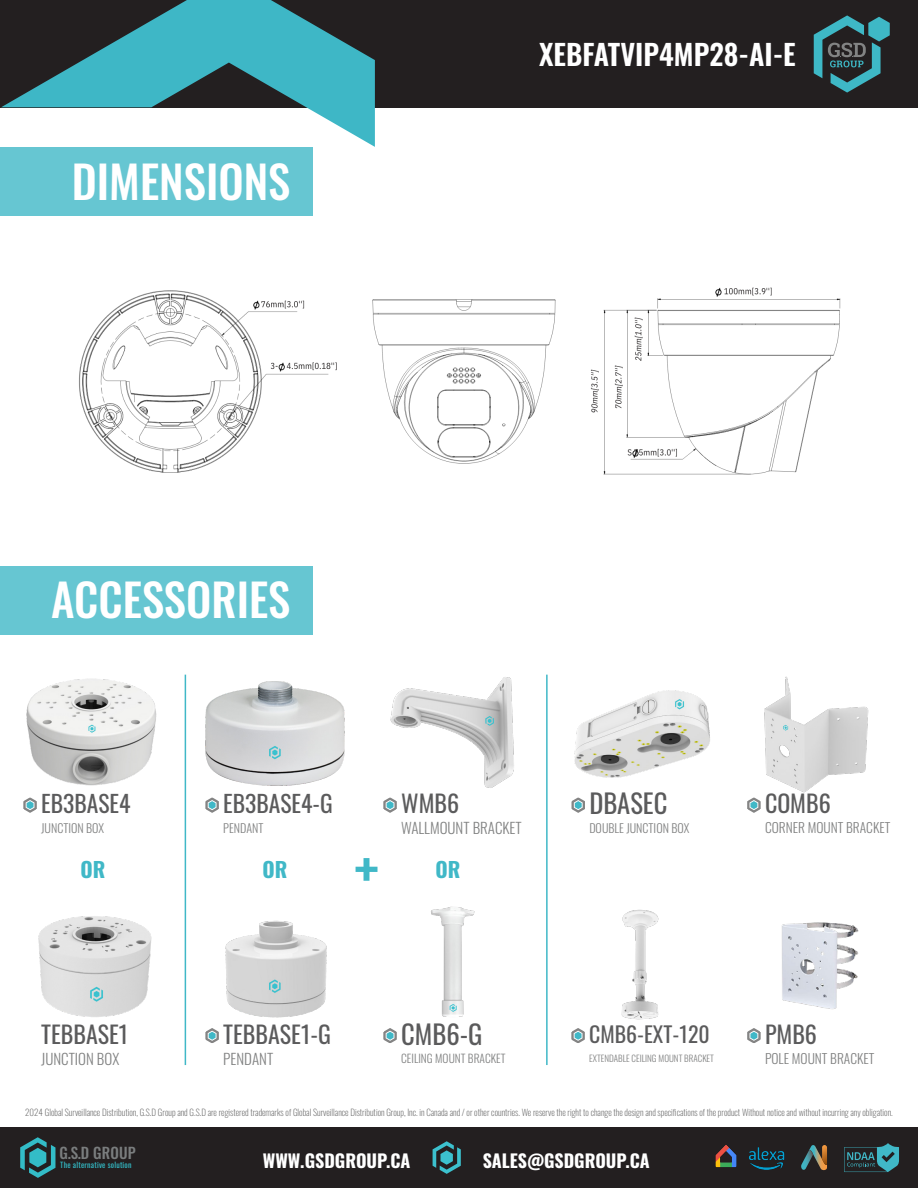
<style>
.page{position:relative;width:918px;height:1188px;background:#fff}
.page>*{position:absolute;margin:0;border:0;box-sizing:border-box;transform-origin:0 0}
.t1{font:700 55.2px "Oswald";color:#40b8c7}
.t2{font:500 45px "Oswald";color:#fff}
.t3{font:600 28.5px "Oswald";color:#fff}
.t4{font:26.55px "Oswald";color:#5b5b5c}
.t5{font:24px "Oswald";color:#5b5b5c}
.t6{font:23.55px "Oswald";color:#5b5b5c}
.t7{font:21.75px "Oswald";color:#5b5b5c}
.t8{font:700 21px "Oswald";color:#40b8c7}
.t9{font:700 18px "Oswald";color:#fff}
.t10{font:500 15.15px "Oswald";letter-spacing:.01em;color:#7a7d7e}
.t11{font:300 15px "Oswald";color:#818282}
.t12{font:300 13.5px "Oswald";color:#818282}
.t13{font:300 12.15px "Oswald";color:#818282}
.t14{font:300 11.55px "Oswald";color:#818282}
.t15{font:200 9px "Oswald";color:#5b5b5b}
.t16{font:300 9px "Oswald";color:#818282}
.t17{font:7.8px "Oswald";letter-spacing:.03em;color:#33bcc7}
</style>
<div class="page">
<div style="left:0;top:147px;width:312px;height:69px;background:#66c6d2"></div>
<img style="left:79px;top:287px;width:762px;height:188px">
<div style="left:0;top:0;width:918px;height:108px;background:#231f20"></div>
<svg style="left:1px;top:0;width:374px;height:147px"></svg>
<div style="left:0;top:566px;width:312px;height:68px;background:#66c6d2"></div>
<div style="left:0;top:1127px;width:918px;height:61px;background:#231f20"></div>
<svg style="left:433px;top:1141px;width:28px;height:33px"></svg>
<svg style="left:801px;top:1145px;width:26px;height:25px"></svg>
<svg style="left:20px;top:1137px;width:35px;height:41px"></svg>
<img style="left:715px;top:1145px;width:18px;height:23px">
<img style="left:733px;top:1147px;width:52px;height:22px">
<svg style="left:844px;top:1143px;width:55px;height:29px"></svg>
<svg style="left:814px;top:15px;width:76px;height:78px"></svg>
<img style="left:781px;top:922px;width:78px;height:87px">
<svg style="left:747px;top:1028px;width:14px;height:15px"></svg>
<img style="left:764px;top:676px;width:105px;height:117px">
<svg style="left:747px;top:797px;width:14px;height:16px"></svg>
<img style="left:390px;top:677px;width:124px;height:111px">
<svg style="left:383px;top:797px;width:14px;height:16px"></svg>
<hr style="left:185px;top:675px;width:1px;height:390px;background:#40b8c7">
<hr style="left:546px;top:675px;width:2px;height:390px;background:#40b8c7">
<img style="left:621px;top:909px;width:38px;height:111px">
<svg style="left:571px;top:1028px;width:14px;height:15px"></svg>
<img style="left:26px;top:678px;width:131px;height:108px">
<svg style="left:23px;top:797px;width:14px;height:16px"></svg>
<img style="left:205px;top:681px;width:140px;height:105px">
<svg style="left:205px;top:797px;width:14px;height:16px"></svg>
<img style="left:431px;top:906px;width:44px;height:111px">
<svg style="left:383px;top:1028px;width:14px;height:15px"></svg>
<img style="left:38px;top:916px;width:114px;height:101px">
<img style="left:225px;top:920px;width:102px;height:98px">
<svg style="left:205px;top:1028px;width:14px;height:15px"></svg>
<img style="left:574px;top:690px;width:136px;height:88px">
<svg style="left:571px;top:797px;width:14px;height:16px"></svg>
<p class="t2" style="left:72px;top:158px;width:220px">DIMENSIONS</p>
<p class="t3" style="left:539px;top:39px;width:258px">XEBFATVIP4MP28-AI-E</p>
<p class="t2" style="left:51px;top:577px;width:241px">ACCESSORIES</p>
<p class="t6" style="left:41px;top:783px;width:91px">EB3BASE4</p>
<p class="t13" style="left:41px;top:817px;width:65px">JUNCTION BOX</p>
<p class="t6" style="left:223px;top:783px;width:111px">EB3BASE4-G</p>
<p class="t13" style="left:223px;top:817px;width:42px">PENDANT</p>
<p class="t5" style="left:401px;top:782px;width:59px">WMB6</p>
<p class="t11" style="left:401px;top:815px;width:122px">WALLMOUNT BRACKET</p>
<p class="t4" style="left:589px;top:780px;width:80px">DBASEC</p>
<p class="t13" style="left:589px;top:817px;width:102px">DOUBLE JUNCTION BOX</p>
<p class="t5" style="left:765px;top:782px;width:67px">COMB6</p>
<p class="t12" style="left:765px;top:816px;width:127px">CORNER MOUNT BRACKET</p>
<p class="t8" style="left:80px;top:859px;width:26px">OR</p>
<p class="t1" style="left:354px;top:841px;width:26px">+</p>
<p class="t8" style="left:262px;top:859px;width:26px">OR</p>
<p class="t8" style="left:435px;top:859px;width:26px">OR</p>
<p class="t5" style="left:41px;top:1013px;width:89px">TEBBASE1</p>
<p class="t11" style="left:41px;top:1045px;width:80px">JUNCTION BOX</p>
<p class="t5" style="left:223px;top:1013px;width:109px">TEBBASE1-G</p>
<p class="t11" style="left:223px;top:1045px;width:51px">PENDANT</p>
<p class="t4" style="left:401px;top:1011px;width:83px">CMB6-G</p>
<p class="t14" style="left:401px;top:1048px;width:106px">CEILING MOUNT BRACKET</p>
<p class="t7" style="left:589px;top:1015px;width:122px">CMB6-EXT-120</p>
<p class="t16" style="left:589px;top:1051px;width:126px">EXTENDABLE CEILING MOUNT BRACKET</p>
<p class="t5" style="left:765px;top:1013px;width:54px">PMB6</p>
<p class="t12" style="left:765px;top:1047px;width:111px">POLE MOUNT BRACKET</p>
<p class="t15" style="left:25px;top:1105px;width:869px">2024 Global Surveillance Distribution, G.S.D Group and G.S.D are registered trademarks of Global Surveillance Distribution Group, Inc. in Canada and / or other countries. We reserve the right to change the design and specifications of the product Without notice and without incurring any obligation.</p>
<p class="t9" style="left:263px;top:1152px;width:149px">WWW.GSDGROUP.CA</p>
<p class="t9" style="left:483px;top:1152px;width:169px">SALES@GSDGROUP.CA</p>
<p class="t10" style="left:60px;top:1145px;width:78px">G.S.D GROUP</p>
<p class="t17" style="left:60px;top:1158px;width:73px">The alternative solution</p>
</div>
